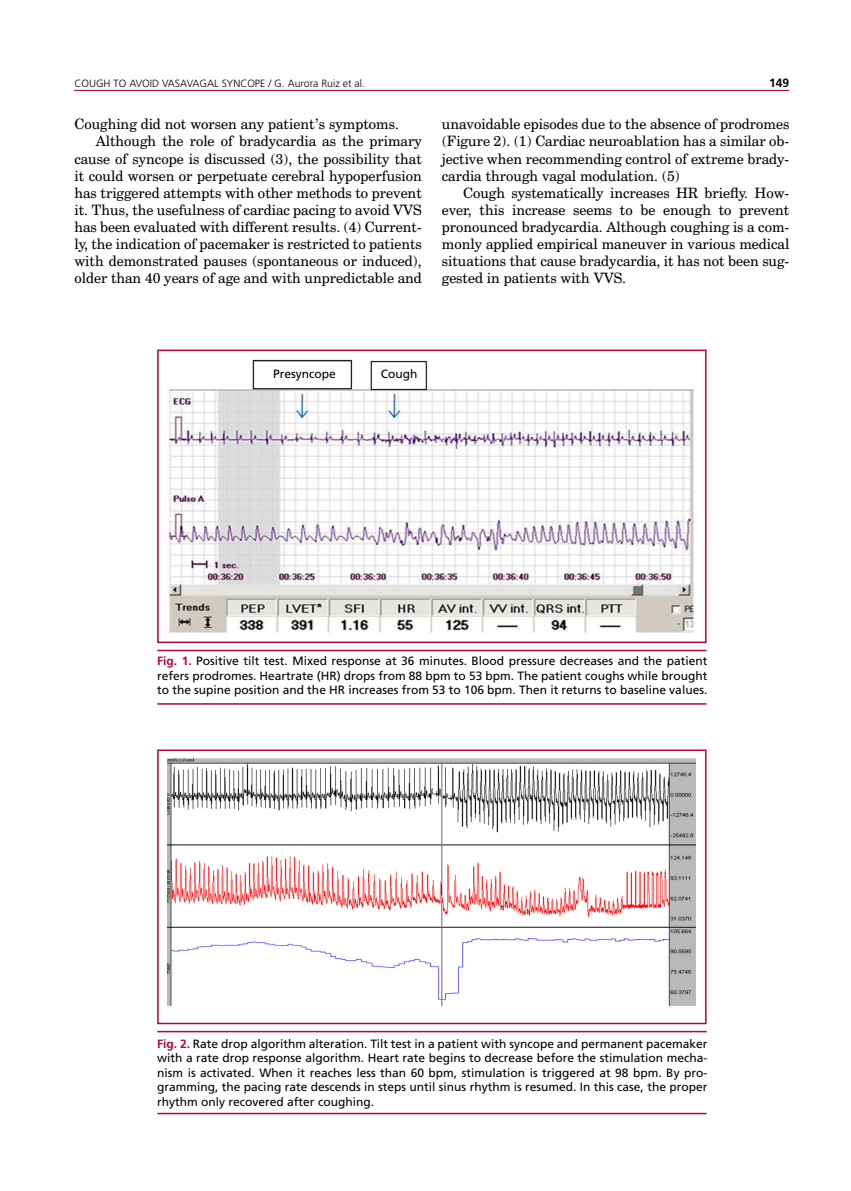
<style>
.page{position:relative;width:851px;height:1191px;background:#fff}
.page>*{position:absolute;margin:0;border:0;box-sizing:border-box;transform-origin:0 0}
.t1{font:14.25px/17.1px "Century Schoolbook BT";color:#000;text-align:justify}
.t2{font:12px/14.4px "Frutiger LT Std";color:#000;text-align:justify}
.t3{font:700 12px "Frutiger LT Std";color:#000}
.t4{font:300 10.5px "Frutiger LT Std";color:#000}
.s1{font-weight:700;color:#b30838}
</style>
<div class="page">
<hr style="left:74px;top:90px;width:715px;height:1px;background:#b30838">
<hr style="left:157px;top:703px;width:549px;height:1px;background:#b30838">
<hr style="left:157px;top:1112px;width:549px;height:2px;background:#b30838">
<hr style="left:157px;top:650px;width:549px;height:1px;background:#b30838">
<hr style="left:157px;top:1030px;width:549px;height:2px;background:#b30838">
<div style="left:157px;top:749px;width:549px;height:275px;border:2px solid #b30838"></div>
<div style="left:157px;top:349px;width:549px;height:294px;border:2px solid #b30838"></div>
<img style="left:168px;top:359px;width:526px;height:274px">
<img style="left:168px;top:758px;width:527px;height:249px">
<div style="left:262px;top:364px;width:85px;height:22px;background:#fff"></div>
<div style="left:374px;top:364px;width:50px;height:24px;background:#fff"></div>
<p class="t4" style="left:74px;top:77px;width:292px">COUGH TO AVOID VASAVAGAL SYNCOPE / G. Aurora Ruiz et al.</p>
<p class="t1" style="left:74px;top:115px;width:326px">Coughing did not worsen any patient’s symptoms.</p>
<p class="t1" style="left:96px;top:133px;width:327px">Although the role of bradycardia as the primary</p>
<p class="t1" style="left:74px;top:150px;width:349px">cause of syncope is discussed (3), the possibility that</p>
<p class="t1" style="left:74px;top:167px;width:349px">it could worsen or perpetuate cerebral hypoperfusion</p>
<p class="t1" style="left:74px;top:184px;width:349px">has triggered attempts with other methods to prevent</p>
<p class="t1" style="left:74px;top:201px;width:349px">it. Thus, the usefulness of cardiac pacing to avoid VVS</p>
<p class="t1" style="left:74px;top:218px;width:349px">has been evaluated with different results. (4) Current-</p>
<p class="t1" style="left:74px;top:235px;width:349px">ly, the indication of pacemaker is restricted to patients</p>
<p class="t1" style="left:74px;top:252px;width:349px">with demonstrated pauses (spontaneous or induced),</p>
<p class="t1" style="left:74px;top:269px;width:349px">older than 40 years of age and with unpredictable and</p>
<p class="t3" style="left:769px;top:75px;width:22px">149</p>
<p class="t1" style="left:442px;top:115px;width:349px">unavoidable episodes due to the absence of prodromes (Figure 2). (1) Cardiac neuroablation has a similar ob&shy;jective when recommending control of extreme brady&shy;cardia through vagal modulation. (5)</p>
<p class="t1" style="left:442px;top:184px;width:349px;text-indent:21px">Cough systematically increases HR briefly. How&shy;ever, this increase seems to be enough to prevent pronounced bradycardia. Although coughing is a com&shy;monly applied empirical maneuver in various medical situations that cause bradycardia, it has not been sug&shy;gested in patients with VVS.</p>
<p class="t2" style="left:273px;top:367px;width:64px">Presyncope</p>
<p class="t2" style="left:380px;top:367px;width:38px">Cough</p>
<p class="t2" style="left:157px;top:654px;width:551px"><span class="s1">Fig. 1.</span> Positive tilt test. Mixed response at 36 minutes. Blood pressure decreases and the patient refers prodromes. Heartrate (HR) drops from 88 bpm to 53 bpm. The patient coughs while brought to the supine position and the HR increases from 53 to 106 bpm. Then it returns to baseline values.</p>
<p class="t2" style="left:157px;top:1036px;width:551px"><span class="s1">Fig. 2.</span> Rate drop algorithm alteration. Tilt test in a patient with syncope and permanent pacemaker with a rate drop response algorithm. Heart rate begins to decrease before the stimulation mecha&shy;nism is activated. When it reaches less than 60 bpm, stimulation is triggered at 98 bpm. By pro&shy;gramming, the pacing rate descends in steps until sinus rhythm is resumed. In this case, the proper rhythm only recovered after coughing.</p>
</div>
